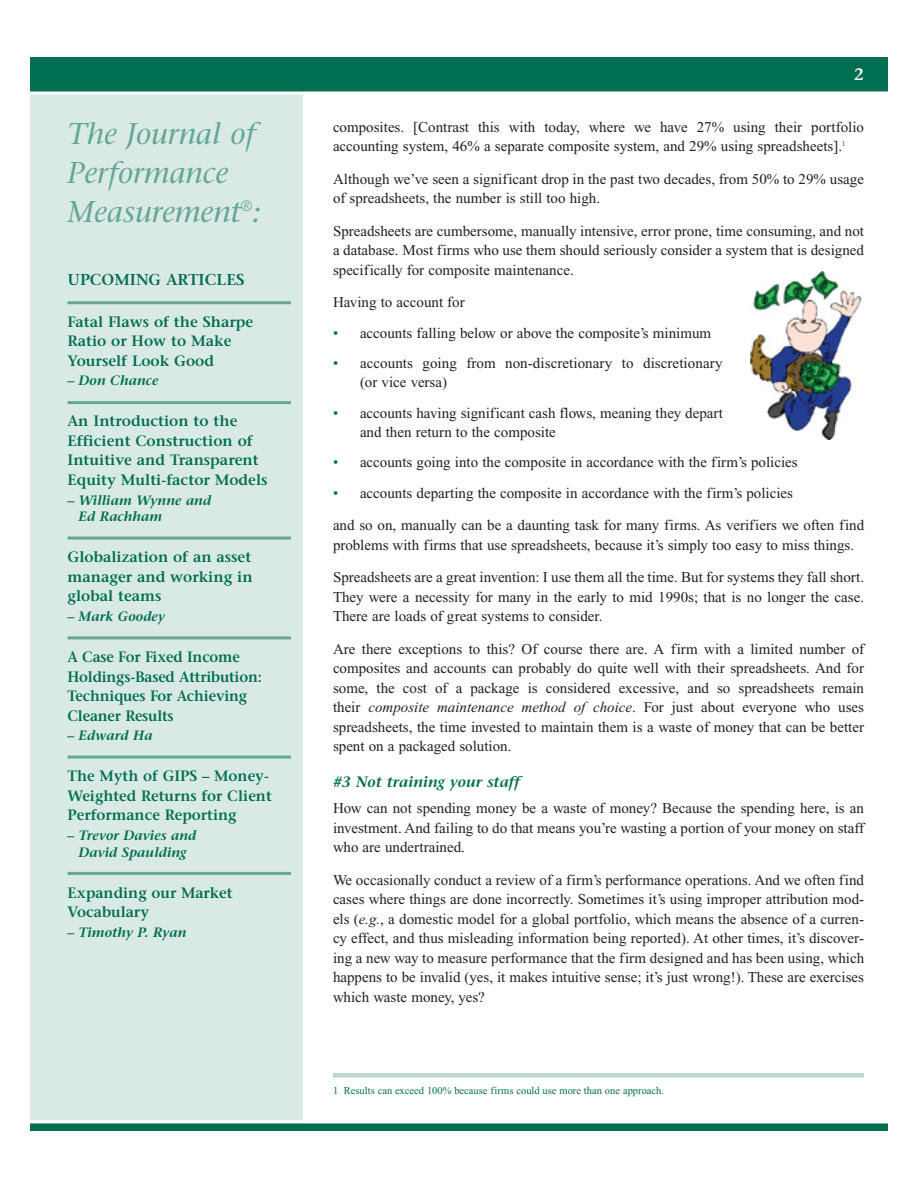
<style>
.page{position:relative;width:918px;height:1188px;background:#fff}
.page>*{position:absolute;margin:0;border:0;box-sizing:border-box;transform-origin:0 0}
.t1{font:italic 30px/39px "Stone Serif";color:#64a796}
.t2{font:600 16.5px "Stone Serif";color:#fff}
.t3{font:600 15.75px "Stone Serif";color:#006e51}
.t4{font:15px/19.5px "Times New Roman";color:#231f20}
.t5{font:600 15px/19.5px "Stone Serif";color:#006e51}
.t6{font:600 15px/19.5px "Stone Serif";color:#006e51;scale:.96 1}
.t7{font:italic 600 15px "Stone Serif";color:#006e51}
.t8{font:italic 600 13.5px/16.5px "Stone Serif";color:#006e51}
.t9{font:10.5px "Times New Roman";color:#006e51}
.s1{color:#006e51}
.s2{font-style:italic}
</style>
<div class="page">
<div style="left:28px;top:90px;width:276px;height:1032px;background:#d9eae5"></div>
<div style="left:27px;top:89px;width:279px;height:1035px;border:3px solid #fff"></div>
<div style="left:28px;top:56px;width:862px;height:37px;background:#006e51"></div>
<div style="left:27px;top:54px;width:864px;height:40px;border:3px solid #fff"></div>
<div style="left:28px;top:1122px;width:862px;height:10px;background:#006e51"></div>
<div style="left:27px;top:1120px;width:864px;height:14px;border:3px solid #fff"></div>
<hr style="left:68px;top:301px;width:223px;height:3px;background:#64a796">
<hr style="left:68px;top:401px;width:223px;height:3px;background:#64a796">
<hr style="left:68px;top:537px;width:223px;height:3px;background:#64a796">
<hr style="left:68px;top:636px;width:223px;height:3px;background:#64a796">
<hr style="left:68px;top:756px;width:223px;height:3px;background:#64a796">
<hr style="left:68px;top:872px;width:223px;height:3px;background:#64a796">
<div style="left:333px;top:1073px;width:531px;height:5px;background:#bad6ce"></div>
<img style="left:751px;top:272px;width:111px;height:167px">
<h1 class="t1" style="left:68px;top:117px;width:195px">The Journal of<br>Performance<br>Measurement<sup>®</sup>:</h1>
<p class="t3" style="left:68px;top:274px;width:179px">UPCOMING ARTICLES</p>
<p class="t5" style="left:68px;top:313px;width:187px">Fatal Flaws of the Sharpe<br>Ratio or How to Make<br>Yourself Look Good</p>
<p class="t8" style="left:68px;top:374px;width:93px">– Don Chance</p>
<p class="t5" style="left:68px;top:413px;width:202px">An Introduction to the<br>Efficient Construction of<br>Intuitive and Transparent<br>Equity Multi-factor Models</p>
<p class="t8" style="left:79px;top:493px;width:134px;text-indent:-11px">– William Wynne and<br>Ed Rachham</p>
<p class="t5" style="left:68px;top:549px;width:187px;text-align:justify">Globalization of an asset manager and working in global teams</p>
<p class="t8" style="left:68px;top:609px;width:99px">– Mark Goodey</p>
<p class="t6" style="left:68px;top:649px;width:204px">A Case For Fixed Income<br>Holdings-Based Attribution:<br>Techniques For Achieving<br>Cleaner Results</p>
<p class="t8" style="left:68px;top:729px;width:87px">– Edward Ha</p>
<p class="t5" style="left:68px;top:768px;width:206px">The Myth of GIPS – Money-<br>Weighted Returns for Client<br>Performance Reporting</p>
<p class="t8" style="left:68px;top:829px;width:131px;text-align:center">– Trevor Davies and<br>David Spaulding</p>
<p class="t5" style="left:68px;top:884px;width:167px">Expanding our Market<br>Vocabulary</p>
<p class="t8" style="left:68px;top:925px;width:121px">– Timothy P. Ryan</p>
<p class="t2" style="left:854px;top:68px;width:11px">2</p>
<p class="t4" style="left:333px;top:119px;width:533px">composites. [Contrast this with today, where we have 27% using their portfolio accounting system, 46% a separate composite system, and 29% using spreadsheets].<sup>1</sup></p>
<p class="t4" style="left:333px;top:171px;width:533px">Although we’ve seen a significant drop in the past two decades, from 50% to 29% usage of spreadsheets, the number is still too high.</p>
<p class="t4" style="left:333px;top:222px;width:533px;text-align:justify">Spreadsheets are cumbersome, manually intensive, error prone, time consuming, and not a database. Most firms who use them should seriously consider a system that is designed specifically for composite maintenance.</p>
<p class="t4" style="left:333px;top:294px;width:133px">Having to account for</p>
<p class="t4" style="left:333px;top:324px;width:380px"><span class="s1">•</span> accounts falling below or above the composite’s minimum</p>
<p class="t4" style="left:360px;top:355px;width:364px;text-indent:-27px"><span class="s1">•</span> accounts going from non-discretionary to discretionary (or vice versa)</p>
<p class="t4" style="left:360px;top:404px;width:365px;text-indent:-27px"><span class="s1">•</span> accounts having significant cash flows, meaning they depart and then return to the composite</p>
<p class="t4" style="left:333px;top:454px;width:466px"><span class="s1">•</span> accounts going into the composite in accordance with the firm’s policies</p>
<p class="t4" style="left:333px;top:478px;width:533px;line-height:32.4px"><span class="s1">•</span> accounts departing the composite in accordance with the firm’s policies<br>and so on, manually can be a daunting task for many firms. As verifiers we often find</p>
<p class="t4" style="left:333px;top:530px;width:533px;line-height:32.4px">problems with firms that use spreadsheets, because it’s simply too easy to miss things.<br>Spreadsheets are a great invention: I use them all the time. But for systems they fall short.</p>
<p class="t4" style="left:333px;top:588px;width:533px">They were a necessity for many in the early to mid 1990s; that is no longer the case.<br>There are loads of great systems to consider.</p>
<p class="t4" style="left:333px;top:640px;width:533px;text-align:justify">Are there exceptions to this? Of course there are. A firm with a limited number of composites and accounts can probably do quite well with their spreadsheets. And for some, the cost of a package is considered excessive, and so spreadsheets remain their <span class="s2">composite maintenance method of choice</span>. For just about everyone who uses spreadsheets, the time invested to maintain them is a waste of money that can be better spent on a packaged solution.</p>
<p class="t7" style="left:333px;top:776px;width:189px">#3 Not training your staff</p>
<p class="t4" style="left:333px;top:800px;width:533px;text-align:justify">How can not spending money be a waste of money? Because the spending here, is an investment. And failing to do that means you’re wasting a portion of your money on staff who are undertrained.</p>
<p class="t4" style="left:333px;top:871px;width:533px;text-align:justify">We occasionally conduct a review of a firm’s performance operations. And we often find cases where things are done incorrectly. Sometimes it’s using improper attribution mod&shy;els (<span class="s2">e.g.</span>, a domestic model for a global portfolio, which means the absence of a curren&shy;cy effect, and thus misleading information being reported). At other times, it’s discover&shy;ing a new way to measure performance that the firm designed and has been using, which happens to be invalid (yes, it makes intuitive sense; it’s just wrong!). These are exercises which waste money, yes?</p>
<p class="t9" style="left:333px;top:1087px;width:333px">1 Results can exceed 100% because firms could use more than one approach.</p>
</div>
